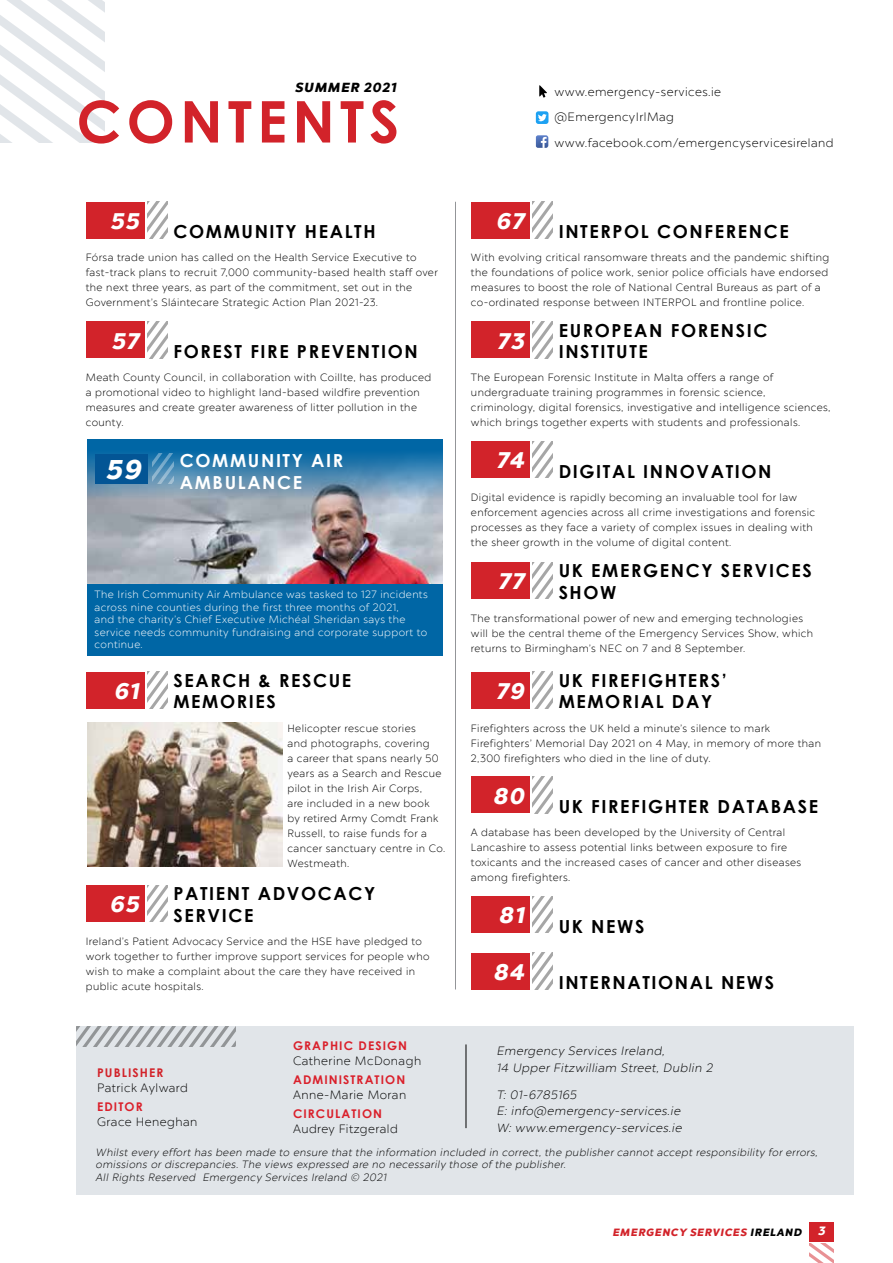
<style>
.page{position:relative;width:893px;height:1263px;background:#fff}
.page>*{position:absolute;margin:0;border:0;box-sizing:border-box;transform-origin:0 0}
.t1{font:700 57.45px "Century Gothic";letter-spacing:.09em;color:#d2232a}
.t2{font:27px "Chronica Pro Black It";color:#fff}
.t3{font:22.5px "Chronica Pro Black It";letter-spacing:.06em;color:#fff}
.t4{font:700 18px/21.6px "Century Gothic";letter-spacing:.09em;color:#000}
.t5{font:700 18px/21.6px "Century Gothic";letter-spacing:.09em;color:#fff}
.t6{font:13.2px "Chronica Pro Black It";letter-spacing:.08em;color:#000}
.t7{font:300 12px/25.5px "Chronica Pro";letter-spacing:.04em;color:#000}
.t8{font:italic 300 12px/16.5px "Chronica Pro";color:#000}
.t9{font:700 12px "Century Gothic";letter-spacing:.09em;color:#da202b}
.t10{font:700 12px "Century Gothic";letter-spacing:.09em;color:#d2232a}
.t11{font:12px "Chronica Pro Black It";color:#fff}
.t12{font:300 10.5px/15px "Chronica Pro";letter-spacing:.04em;color:#000}
.t13{font:italic 300 10.5px/12.6px "Chronica Pro";letter-spacing:.02em;color:#000}
.t14{font:300 10.5px/12.6px "Chronica Pro";letter-spacing:.04em;color:#fff}
.t15{font:10.5px "Chronica Pro Black It";letter-spacing:.08em;color:#d2232a}
.s1{color:#000}
</style>
<div class="page">
<div style="left:809px;top:1222px;width:24px;height:19px;background:#d2232a"></div>
<svg style="left:809px;top:1243px;width:24px;height:20px"></svg>
<img style="left:87px;top:500px;width:355px;height:84px">
<svg style="left:0;top:0;width:104px;height:143px"></svg>
<div style="left:77px;top:1026px;width:777px;height:169px;background:#e1e5e9"></div>
<hr style="left:466px;top:1044px;width:1px;height:84px;background:#000">
<svg style="left:77px;top:1026px;width:159px;height:21px"></svg>
<svg style="left:536px;top:135px;width:12px;height:13px"></svg>
<div style="left:536px;top:111px;width:12px;height:13px;background:#1da1f2;border-radius:3px"></div>
<svg style="left:538px;top:114px;width:9px;height:7px"></svg>
<svg style="left:539px;top:85px;width:8px;height:13px"></svg>
<div style="left:87px;top:584px;width:355px;height:72px;background:#0066a5"></div>
<hr style="left:455px;top:202px;width:1px;height:787px;background:#939598">
<svg style="left:87px;top:439px;width:355px;height:61px;background:#4182ad"></svg>
<div style="left:95px;top:454px;width:52px;height:29px;background:#035595"></div>
<svg style="left:153px;top:454px;width:21px;height:29px"></svg>
<div style="left:86px;top:202px;width:58px;height:36px;background:#d2232a"></div>
<div style="left:471px;top:202px;width:59px;height:36px;background:#d2232a"></div>
<div style="left:471px;top:322px;width:59px;height:36px;background:#d2232a"></div>
<div style="left:471px;top:441px;width:59px;height:37px;background:#d2232a"></div>
<div style="left:471px;top:896px;width:59px;height:37px;background:#d2232a"></div>
<div style="left:471px;top:953px;width:59px;height:36px;background:#d2232a"></div>
<div style="left:86px;top:322px;width:58px;height:36px;background:#d2232a"></div>
<svg style="left:147px;top:202px;width:21px;height:36px"></svg>
<svg style="left:533px;top:202px;width:20px;height:36px"></svg>
<svg style="left:533px;top:322px;width:20px;height:36px"></svg>
<svg style="left:533px;top:441px;width:20px;height:37px"></svg>
<svg style="left:533px;top:896px;width:20px;height:37px"></svg>
<svg style="left:533px;top:953px;width:20px;height:36px"></svg>
<svg style="left:147px;top:322px;width:21px;height:36px"></svg>
<div style="left:86px;top:672px;width:58px;height:36px;background:#d2232a"></div>
<svg style="left:147px;top:672px;width:21px;height:36px"></svg>
<img style="left:87px;top:723px;width:195px;height:143px">
<div style="left:86px;top:885px;width:58px;height:37px;background:#d2232a"></div>
<svg style="left:147px;top:885px;width:21px;height:37px"></svg>
<div style="left:471px;top:562px;width:59px;height:37px;background:#d2232a"></div>
<svg style="left:533px;top:562px;width:20px;height:37px"></svg>
<div style="left:471px;top:672px;width:59px;height:36px;background:#d2232a"></div>
<svg style="left:533px;top:672px;width:20px;height:36px"></svg>
<div style="left:471px;top:777px;width:59px;height:36px;background:#d2232a"></div>
<svg style="left:533px;top:777px;width:20px;height:36px"></svg>
<p class="t6" style="left:295px;top:79px;width:102px">SUMMER 2021</p>
<h1 class="t1" style="left:77px;top:78px;width:324px">CONTENTS</h1>
<p class="t7" style="left:554px;top:79px;width:281px">www.emergency-services.ie @EmergencyIrlMag www.facebook.com/emergencyservicesireland</p>
<h3 class="t3" style="left:110px;top:207px;width:30px">55</h3>
<h3 class="t3" style="left:496px;top:207px;width:29px">67</h3>
<h3 class="t4" style="left:173px;top:220px;width:204px">COMMUNITY HEALTH</h3>
<h3 class="t4" style="left:559px;top:220px;width:232px">INTERPOL CONFERENCE</h3>
<p class="t12" style="left:86px;top:250px;width:354px">Fórsa trade union has called on the Health Service Executive to fast-track plans to recruit 7,000 community-based health staff over the next three years, as part of the commitment, set out in the Government’s Sláintecare Strategic Action Plan 2021-23.</p>
<p class="t12" style="left:471px;top:250px;width:360px">With evolving critical ransomware threats and the pandemic shifting the foundations of police work, senior police officials have endorsed measures to boost the role of National Central Bureaus as part of a co-ordinated response between INTERPOL and frontline police.</p>
<h3 class="t3" style="left:111px;top:326px;width:29px">57</h3>
<h3 class="t4" style="left:173px;top:340px;width:246px">FOREST FIRE PREVENTION</h3>
<p class="t12" style="left:86px;top:370px;width:347px">Meath County Council, in collaboration with Coillte, has produced a promotional video to highlight land-based wildfire prevention measures and create greater awareness of litter pollution in the county.</p>
<h2 class="t2" style="left:106px;top:452px;width:36px">59</h2>
<h3 class="t5" style="left:180px;top:449px;width:165px">COMMUNITY AIR<br>AMBULANCE</h3>
<p class="t14" style="left:95px;top:588px;width:335px">The Irish Community Air Ambulance was tasked to 127 incidents across nine counties during the first three months of 2021,<br>and the charity’s Chief Executive Michéal Sheridan says the service needs community fundraising and corporate support to continue.</p>
<h3 class="t3" style="left:114px;top:677px;width:26px">61</h3>
<h3 class="t4" style="left:173px;top:669px;width:179px">SEARCH &amp; RESCUE<br>MEMORIES</h3>
<p class="t12" style="left:287px;top:720px;width:159px">Helicopter rescue stories<br>and photographs, covering<br>a career that spans nearly 50 years as a Search and Rescue pilot in the Irish Air Corps,<br>are included in a new book<br>by retired Army Comdt Frank<br>Russell, to raise funds for a cancer sanctuary centre in Co.<br>Westmeath.</p>
<h3 class="t4" style="left:173px;top:882px;width:203px">PATIENT ADVOCACY<br>SERVICE</h3>
<p class="t12" style="left:86px;top:934px;width:345px">Ireland’s Patient Advocacy Service and the HSE have pledged to work together to further improve support services for people who wish to make a complaint about the care they have received in public acute hospitals.</p>
<h3 class="t3" style="left:109px;top:890px;width:31px">65</h3>
<h3 class="t3" style="left:497px;top:326px;width:29px">73</h3>
<h3 class="t4" style="left:559px;top:318px;width:210px">EUROPEAN FORENSIC<br>INSTITUTE</h3>
<p class="t12" style="left:471px;top:370px;width:361px">The European Forensic Institute in Malta offers a range of undergraduate training programmes in forensic science, criminology, digital forensics, investigative and intelligence sciences, which brings together experts with students and professionals.</p>
<h3 class="t3" style="left:496px;top:446px;width:29px">74</h3>
<h3 class="t4" style="left:559px;top:460px;width:214px">DIGITAL INNOVATION</h3>
<p class="t12" style="left:471px;top:490px;width:346px">Digital evidence is rapidly becoming an invaluable tool for law enforcement agencies across all crime investigations and forensic processes as they face a variety of complex issues in dealing with the sheer growth in the volume of digital content.</p>
<h3 class="t4" style="left:559px;top:559px;width:255px">UK EMERGENCY SERVICES<br>SHOW</h3>
<p class="t12" style="left:471px;top:611px;width:344px">The transformational power of new and emerging technologies will be the central theme of the Emergency Services Show, which returns to Birmingham’s NEC on 7 and 8 September.</p>
<h3 class="t3" style="left:498px;top:567px;width:27px">77</h3>
<h3 class="t4" style="left:559px;top:669px;width:170px">UK FIREFIGHTERS’<br>MEMORIAL DAY</h3>
<p class="t12" style="left:471px;top:720px;width:352px">Firefighters across the UK held a minute’s silence to mark<br>Firefighters’ Memorial Day 2021 on 4 May, in memory of more than<br>2,300 firefighters who died in the line of duty.</p>
<h3 class="t3" style="left:496px;top:677px;width:29px">79</h3>
<h3 class="t3" style="left:493px;top:781px;width:32px">80</h3>
<h3 class="t4" style="left:559px;top:795px;width:261px">UK FIREFIGHTER DATABASE</h3>
<p class="t12" style="left:471px;top:825px;width:332px">A database has been developed by the University of Central Lancashire to assess potential links between exposure to fire toxicants and the increased cases of cancer and other diseases among firefighters.</p>
<h3 class="t3" style="left:499px;top:901px;width:27px">81</h3>
<h3 class="t3" style="left:493px;top:958px;width:32px">84</h3>
<h3 class="t4" style="left:559px;top:915px;width:87px">UK NEWS</h3>
<h3 class="t4" style="left:559px;top:971px;width:217px">INTERNATIONAL NEWS</h3>
<p class="t9" style="left:293px;top:1037px;width:116px">GRAPHIC DESIGN</p>
<p class="t7" style="left:293px;top:1048px;width:130px">Catherine McDonagh</p>
<p class="t9" style="left:293px;top:1071px;width:114px">ADMINISTRATION</p>
<p class="t7" style="left:293px;top:1082px;width:115px">Anne-Marie Moran</p>
<p class="t9" style="left:293px;top:1105px;width:91px">CIRCULATION</p>
<p class="t7" style="left:293px;top:1116px;width:106px">Audrey Fitzgerald</p>
<p class="t13" style="left:96px;top:1146px;width:725px">Whilst every effort has been made to ensure that the information included in correct, the publisher cannot accept responsibility for errors, omissions or discrepancies. The views expressed are no necessarily those of the publisher.<br>All Rights Reserved Emergency Services Ireland © 2021</p>
<p class="t8" style="left:496px;top:1043px;width:220px">Emergency Services Ireland,<br>14 Upper Fitzwilliam Street, Dublin 2</p>
<p class="t8" style="left:496px;top:1086px;width:189px">T: 01-6785165<br>E: info@emergency-services.ie<br>W: www.emergency-services.ie</p>
<p class="t10" style="left:97px;top:1064px;width:68px">PUBLISHER</p>
<p class="t7" style="left:97px;top:1075px;width:92px">Patrick Aylward</p>
<p class="t9" style="left:97px;top:1098px;width:47px">EDITOR</p>
<p class="t7" style="left:97px;top:1109px;width:102px">Grace Heneghan</p>
<p class="t15" style="left:612px;top:1225px;width:191px">EMERGENCY SERVICES <span class="s1">IRELAND</span></p>
<p class="t11" style="left:818px;top:1223px;width:9px">3</p>
</div>
